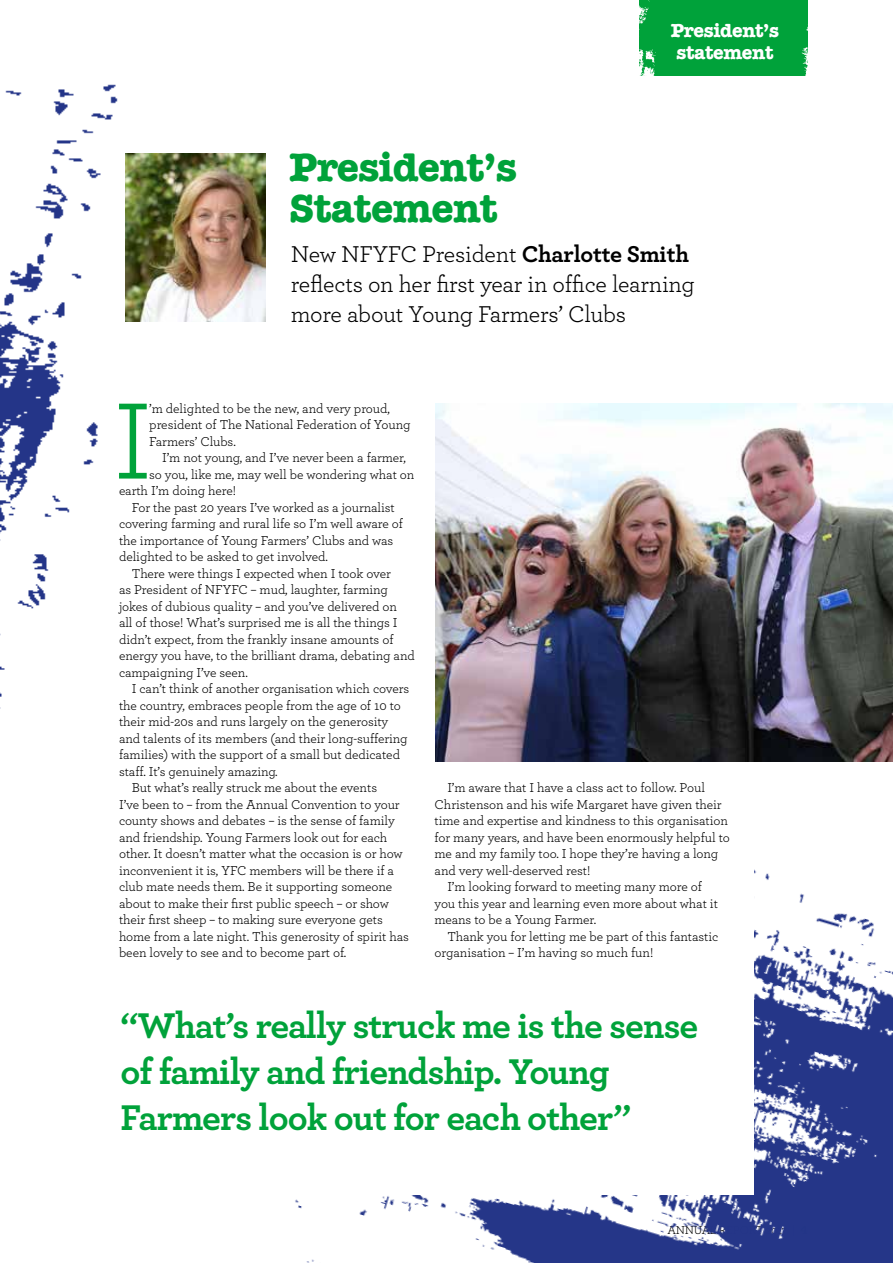
<style>
.page{position:relative;width:893px;height:1263px;background:#fff}
.page>*{position:absolute;margin:0;border:0;box-sizing:border-box;transform-origin:0 0}
.t1{font:113.85px "Archer";color:#00a23a}
.t2{font:700 41.1px/41.1px "American Typewriter";letter-spacing:-.02em;color:#00a23a}
.t3{font:700 37.5px/45.8px "Archer";letter-spacing:-.025em;color:#00a23a}
.t4{font:24px/30px "Archer";letter-spacing:-.01em;color:#000}
.t5{font:700 19.5px/22.5px "American Typewriter";letter-spacing:-.02em;color:#fff}
.t6{font:13.5px/16.5px "Archer";letter-spacing:-.005em;color:#000}
.t7{font:12px "Archer";letter-spacing:-.02em;color:#000}
.s1{font-weight:700}
.s2{font-family:"American Typewriter";font-weight:700;color:#00a23a}
</style>
<div class="page">
<img style="left:0;top:84px;width:151px;height:625px">
<div style="left:640px;top:0;width:168px;height:75px;background:#00a23a"></div>
<img style="left:125px;top:154px;width:140px;height:167px">
<img style="left:295px;top:761px;width:598px;height:502px">
<div style="left:98px;top:366px;width:655px;height:829px;background:#fff"></div>
<img style="left:436px;top:404px;width:457px;height:357px">
<h3 class="t5" style="left:671px;top:18px;width:110px">President’s statement</h3>
<h2 class="t2" style="left:289px;top:145px;width:229px">President’s<br>Statement</h2>
<h3 class="t4" style="left:291px;top:238px;width:405px">New NFYFC President <span class="s1">Charlotte Smith </span>reflects on her first year in office learning more about Young Farmers’ Clubs</h3>
<h1 class="t1" style="left:113px;top:369px;width:41px">I</h1>
<p class="t6" style="left:149px;top:399px;width:263px">’m delighted to be the new, and very proud, president of The National Federation of Young<br>Farmers’ Clubs.</p>
<p class="t6" style="left:162px;top:449px;width:246px">I’m not young, and I’ve never been a farmer,</p>
<p class="t6" style="left:149px;top:465px;width:267px">so you, like me, may well be wondering what on</p>
<p class="t6" style="left:119px;top:482px;width:119px">earth I’m doing here!</p>
<p class="t6" style="left:132px;top:498px;width:264px">For the past 20 years I’ve worked as a journalist</p>
<p class="t6" style="left:119px;top:515px;width:285px">covering farming and rural life so I’m well aware of</p>
<p class="t6" style="left:119px;top:531px;width:276px">the importance of Young Farmers’ Clubs and was</p>
<p class="t6" style="left:119px;top:548px;width:211px">delighted to be asked to get involved.</p>
<p class="t6" style="left:132px;top:564px;width:261px">There were things I expected when I took over</p>
<p class="t6" style="left:119px;top:581px;width:270px">as President of NFYFC – mud, laughter, farming</p>
<p class="t6" style="left:119px;top:597px;width:279px">jokes of dubious quality – and you’ve delivered on</p>
<p class="t6" style="left:119px;top:614px;width:280px">all of those! What’s surprised me is all the things I</p>
<p class="t6" style="left:119px;top:630px;width:276px">didn’t expect, from the frankly insane amounts of</p>
<p class="t6" style="left:119px;top:647px;width:297px">energy you have, to the brilliant drama, debating and</p>
<p class="t6" style="left:119px;top:663px;width:130px">campaigning I’ve seen.</p>
<p class="t6" style="left:132px;top:680px;width:279px">I can’t think of another organisation which covers</p>
<p class="t6" style="left:119px;top:696px;width:283px">the country, embraces people from the age of 10 to</p>
<p class="t6" style="left:119px;top:713px;width:271px">their mid-20s and runs largely on the generosity</p>
<p class="t6" style="left:119px;top:729px;width:290px">and talents of its members (and their long-suffering</p>
<p class="t6" style="left:119px;top:746px;width:282px">families) with the support of a small but dedicated</p>
<p class="t6" style="left:119px;top:762px;width:160px">staff. It’s genuinely amazing.</p>
<p class="t6" style="left:132px;top:779px;width:247px">But what’s really struck me about the events</p>
<p class="t6" style="left:119px;top:795px;width:282px">I’ve been to – from the Annual Convention to your</p>
<p class="t6" style="left:119px;top:812px;width:277px">county shows and debates – is the sense of family</p>
<p class="t6" style="left:119px;top:828px;width:270px">and friendship. Young Farmers look out for each</p>
<p class="t6" style="left:119px;top:845px;width:285px">other. It doesn’t matter what the occasion is or how</p>
<p class="t6" style="left:119px;top:861px;width:277px">inconvenient it is, YFC members will be there if a</p>
<p class="t6" style="left:119px;top:878px;width:275px">club mate needs them. Be it supporting someone</p>
<p class="t6" style="left:119px;top:894px;width:271px">about to make their first public speech – or show</p>
<p class="t6" style="left:119px;top:911px;width:265px">their first sheep – to making sure everyone gets</p>
<p class="t6" style="left:119px;top:927px;width:291px">home from a late night. This generosity of spirit has</p>
<p class="t6" style="left:119px;top:944px;width:229px">been lovely to see and to become part of.</p>
<p class="t6" style="left:447px;top:779px;width:259px">I’m aware that I have a class act to follow. Poul</p>
<p class="t6" style="left:435px;top:795px;width:289px">Christenson and his wife Margaret have given their</p>
<p class="t6" style="left:435px;top:812px;width:295px">time and expertise and kindness to this organisation</p>
<p class="t6" style="left:435px;top:828px;width:297px">for many years, and have been enormously helpful to</p>
<p class="t6" style="left:435px;top:845px;width:285px">me and my family too. I hope they’re having a long</p>
<p class="t6" style="left:435px;top:861px;width:157px">and very well-deserved rest!</p>
<p class="t6" style="left:447px;top:878px;width:256px">I’m looking forward to meeting many more of</p>
<p class="t6" style="left:435px;top:894px;width:285px">you this year and learning even more about what it</p>
<p class="t6" style="left:435px;top:911px;width:163px">means to be a Young Farmer.</p>
<p class="t6" style="left:447px;top:927px;width:273px">Thank you for letting me be part of this fantastic</p>
<p class="t6" style="left:435px;top:944px;width:220px">organisation – I’m having so much fun!</p>
<h3 class="t3" style="left:120px;top:1001px;width:579px">“What’s really struck me is the sense of family and friendship. Young<br>Farmers look out for each other”</h3>
<p class="t7" style="left:667px;top:1223px;width:142px">ANNUAL REPORT 2017 | <span class="s2">4</span></p>
</div>
